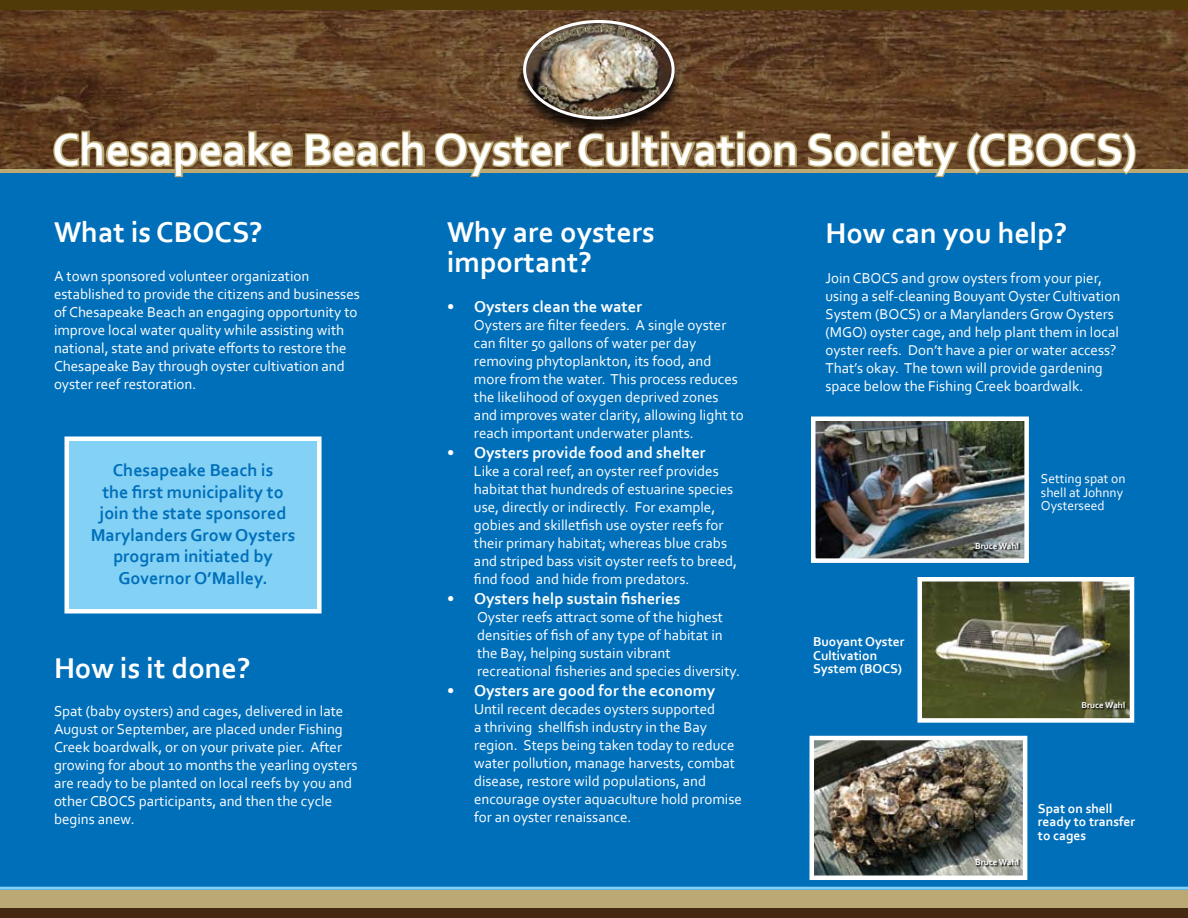
<style>
.page{position:relative;width:1188px;height:918px;background:#fff}
.page>*{position:absolute;margin:0;border:0;box-sizing:border-box;transform-origin:0 0}
.t1{font:700 46.5px "Corbel";color:#fff}
.t2{font:700 30px/30px "Corbel";color:#fff}
.t3{font:700 18px/21.6px "Corbel";color:#006fba;text-align:center}
.t4{font:700 16.5px "Corbel";color:#fff}
.t5{font:15px/18px "Corbel";color:#fff}
.t6{font:700 13.5px/13.5px "Corbel";color:#fff}
.t7{font:13.5px/13.5px "Corbel";color:#fff}
.t8{font:700 9px "Corbel";color:#fff}
</style>
<div class="page">
<div style="left:0;top:158px;width:1188px;height:743px;background:#006fba"></div>
<img style="left:0;top:10px;width:1188px;height:159px">
<hr style="left:0;top:169px;width:1188px;height:4px;background:#baa974">
<div style="left:0;top:0;width:1188px;height:10px;background:#503b08"></div>
<div style="left:67px;top:439px;width:252px;height:172px;background:#83d1f5"></div>
<div style="left:64px;top:436px;width:258px;height:178px;border:4px solid #fff"></div>
<img style="left:816px;top:422px;width:208px;height:136px">
<div style="left:811px;top:417px;width:218px;height:146px;border:4px solid #fff"></div>
<svg style="left:51px;top:129px;width:243px;height:49px"></svg>
<svg style="left:304px;top:129px;width:122px;height:40px;background:#896e46"></svg>
<svg style="left:433px;top:131px;width:198px;height:47px"></svg>
<div style="left:632px;top:131px;width:8px;height:36px;border:3px solid #baa974"></div>
<svg style="left:639px;top:129px;width:159px;height:40px;background:#866b45"></svg>
<svg style="left:806px;top:129px;width:332px;height:49px"></svg>
<div style="left:0;top:890px;width:1188px;height:20px;background:#baa974"></div>
<div style="left:0;top:908px;width:1188px;height:10px;background:#442812"></div>
<div style="left:515px;top:21px;width:175px;height:122px;background:#000;opacity:.8"></div>
<img style="left:525px;top:21px;width:148px;height:97px">
<div style="left:523px;top:20px;width:152px;height:100px;border:3px solid #fff;border-radius:50%"></div>
<img style="left:922px;top:582px;width:207px;height:136px">
<div style="left:917px;top:577px;width:217px;height:146px;border:4px solid #fff"></div>
<div style="left:976px;top:543px;width:65px;height:24px;background:#000;opacity:.75"></div>
<img style="left:815px;top:741px;width:207px;height:134px">
<div style="left:810px;top:736px;width:217px;height:144px;border:4px solid #fff"></div>
<div style="left:1082px;top:702px;width:65px;height:24px;background:#000;opacity:.75"></div>
<div style="left:976px;top:859px;width:65px;height:24px;background:#000;opacity:.75"></div>
<hr style="left:0;top:887px;width:1188px;height:3px;background:#83d1f5">
<h1 class="t1" style="left:52px;top:121px;width:1086px">Chesapeake Beach Oyster Cultivation Society (CBOCS)</h1>
<h2 class="t2" style="left:54px;top:216px;width:210px">What is CBOCS?</h2>
<h2 class="t2" style="left:447px;top:217px;width:209px">Why are oysters important?</h2>
<p class="t5" style="left:54px;top:267px;width:307px">A town sponsored volunteer organization established to provide the citizens and businesses of Chesapeake Beach an engaging opportunity to improve local water quality while assisting with national, state and private efforts to restore the Chesapeake Bay through oyster cultivation and oyster reef restoration.</p>
<p class="t4" style="left:447px;top:297px;width:197px">• Oysters clean the water</p>
<p class="t5" style="left:474px;top:316px;width:271px">Oysters are filter feeders. A single oyster can filter 50 gallons of water per day removing phytoplankton, its food, and more from the water. This process reduces the likelihood of oxygen deprived zones and improves water clarity, allowing light to reach important underwater plants.</p>
<p class="t4" style="left:447px;top:442px;width:260px">• Oysters provide food and shelter</p>
<p class="t5" style="left:474px;top:462px;width:265px">Like a coral reef, an oyster reef provides habitat that hundreds of estuarine species use, directly or indirectly. For example, gobies and skilletfish use oyster reefs for their primary habitat; whereas blue crabs and striped bass visit oyster reefs to breed, find food and hide from predators.</p>
<p class="t4" style="left:447px;top:588px;width:235px">• Oysters help sustain fisheries</p>
<p class="t5" style="left:477px;top:608px;width:265px">Oyster reefs attract some of the highest densities of fish of any type of habitat in the Bay, helping sustain vibrant recreational fisheries and species diversity.</p>
<p class="t4" style="left:447px;top:680px;width:270px">• Oysters are good for the economy</p>
<p class="t5" style="left:474px;top:699px;width:269px">Until recent decades oysters supported<br>a thriving shellfish industry in the Bay region. Steps being taken today to reduce water pollution, manage harvests, combat disease, restore wild populations, and encourage oyster aquaculture hold promise for an oyster renaissance.</p>
<p class="t3" style="left:91px;top:459px;width:206px">Chesapeake Beach is<br>the first municipality to join the state sponsored<br>Marylanders Grow Oysters program initiated by<br>Governor O’Malley.</p>
<h2 class="t2" style="left:54px;top:652px;width:198px">How is it done?</h2>
<p class="t5" style="left:54px;top:702px;width:305px">Spat (baby oysters) and cages, delivered in late August or September, are placed under Fishing Creek boardwalk, or on your private pier. After growing for about 10 months the yearling oysters are ready to be planted on local reefs by you and other CBOCS participants, and then the cycle begins anew.</p>
<h2 class="t2" style="left:825px;top:217px;width:244px">How can you help?</h2>
<p class="t5" style="left:825px;top:268px;width:296px">Join CBOCS and grow oysters from your pier, using a self-cleaning Bouyant Oyster Cultivation System (BOCS) or a Marylanders Grow Oysters (MGO) oyster cage, and help plant them in local oyster reefs. Don’t have a pier or water access?<br>That’s okay. The town will provide gardening space below the Fishing Creek boardwalk.</p>
<p class="t6" style="left:813px;top:635px;width:93px">Buoyant Oyster<br>Cultivation<br>System (BOCS)</p>
<p class="t8" style="left:975px;top:540px;width:45px">Bruce Wahl</p>
<p class="t7" style="left:1041px;top:471px;width:86px">Setting spat on shell at Johnny<br>Oysterseed</p>
<p class="t8" style="left:1082px;top:700px;width:45px">Bruce Wahl</p>
<p class="t8" style="left:975px;top:857px;width:45px">Bruce Wahl</p>
<p class="t6" style="left:1038px;top:801px;width:99px">Spat on shell ready to transfer to cages</p>
</div>
